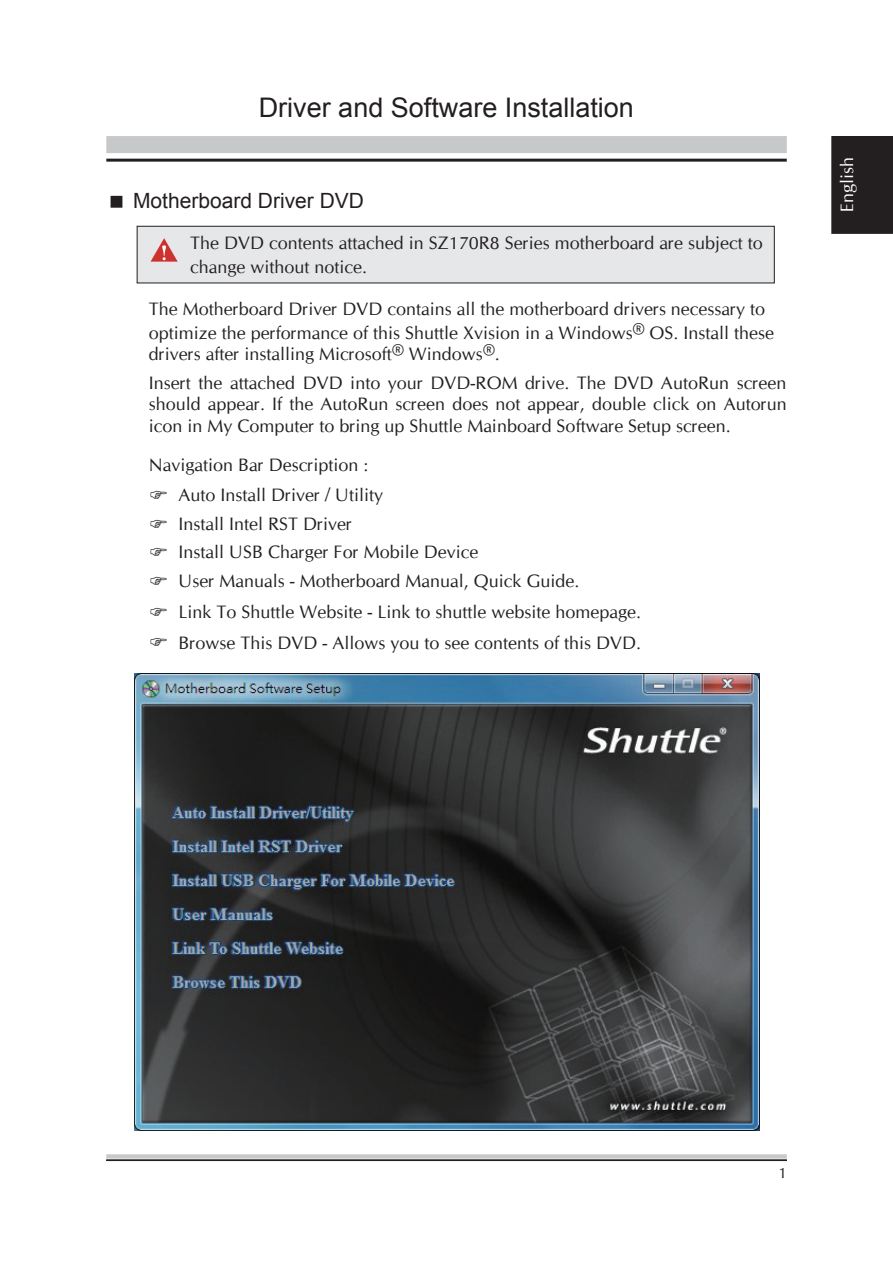
<style>
.page{position:relative;width:893px;height:1263px;background:#fff}
.page>*{position:absolute;margin:0;border:0;box-sizing:border-box;transform-origin:0 0}
.t1{font:27px "Arial";color:#231f20}
.t2{font:21px "Arial";color:#231f20}
.t3{font:18px/29px "Cg Omega";color:#231f20}
.t4{font:18px "Cg Omega";color:#fff}
.s1{font-size:24px}
</style>
<div class="page">
<hr style="left:106px;top:159px;width:681px;height:3px;background:#231f20">
<div style="left:108px;top:138px;width:677px;height:14px;background:#c7c8ca"></div>
<div style="left:106px;top:136px;width:681px;height:17px;border:3px solid #c7c8ca"></div>
<div style="left:106px;top:1154px;width:681px;height:4px;border:2px solid #c7c8ca"></div>
<div style="left:106px;top:1159px;width:681px;height:2px;border:1px solid #231f20"></div>
<div style="left:831px;top:136px;width:62px;height:98px;background:#231f20"></div>
<div style="left:137px;top:226px;width:637px;height:57px;background:#e6e7e9"></div>
<div style="left:137px;top:226px;width:638px;height:57px;border:1px solid #231f20"></div>
<svg style="left:151px;top:238px;width:27px;height:24px"></svg>
<img style="left:134px;top:673px;width:626px;height:458px">
<h1 class="t1" style="left:259px;top:90px;width:377px">Driver and Software Installation</h1>
<p class="t2" style="left:133px;top:187px;width:233px">Motherboard Driver DVD</p>
<p class="t3" style="left:190px;top:231px;width:574px;line-height:24px">The DVD contents attached in SZ1 70R8 Series motherboard are subject to change without notice.</p>
<p class="t3" style="left:149px;top:297px;width:627px;line-height:24px">The Motherboard Driver DVD contains all the motherboard drivers necessary to optimize the performance of this Shuttle Xvision in a Windows<span class="s1">®</span> OS. Install these</p>
<p class="t3" style="left:149px;top:340px;width:639px">drivers after installing Microsoft<span class="s1">®</span> Windows<span class="s1">®</span>.<br>Insert the attached DVD into your DVD-ROM drive. The DVD AutoRun screen</p>
<p class="t3" style="left:149px;top:393px;width:639px;line-height:22.5px">should appear. If the AutoRun screen does not appear, double click on Autorun icon in My Computer to bring up Shuttle Mainboard Software Setup screen.</p>
<p class="t3" style="left:179px;top:451px;width:402px;text-indent:-30px">Navigation Bar Description :<br>Auto Install Driver / Utility<br>Install Intel RST Driver<br>Install USB Charger For Mobile Device<br>User Manuals - Motherboard Manual, Quick Guide.</p>
<p class="t3" style="left:179px;top:596px;width:464px;line-height:30.8px">Link To Shuttle Website - Link to shuttle website homepage.<br>Browse This DVD - Allows you to see contents of this DVD.</p>
<p class="t4" style="left:837px;top:212px;width:57px;rotate:-90deg">English</p>
</div>
